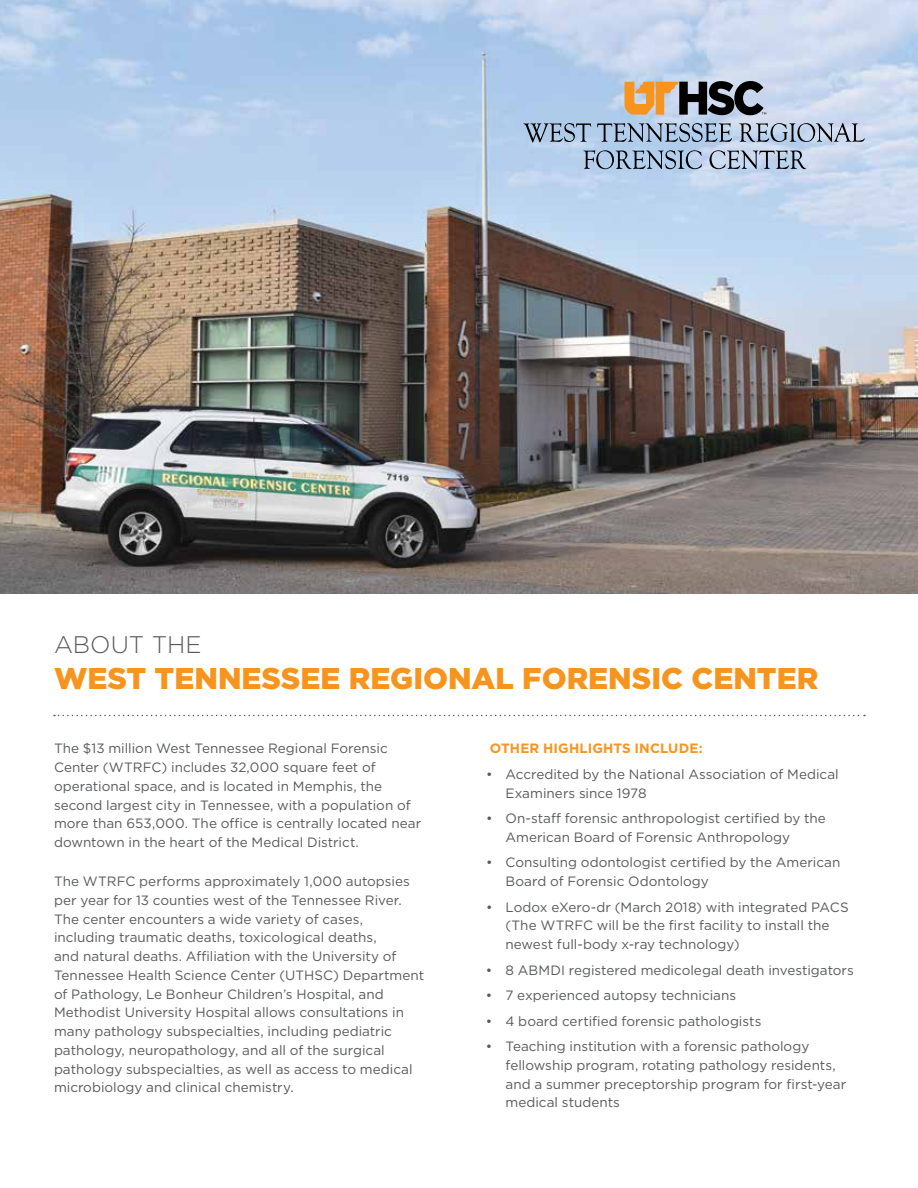
<style>
.page{position:relative;width:918px;height:1188px;background:#fff}
.page>*{position:absolute;margin:0;border:0;box-sizing:border-box;transform-origin:0 0}
.t1{font:900 30px "Gotham";color:#f7941e}
.t2{font:300 24px "Gotham";color:#58595b}
.t3{font:13.5px/18.8px "Gotham";color:#58595b}
.t4{font:700 13.5px "Gotham";letter-spacing:.01em;color:#f7941e}
</style>
<div class="page">
<img style="left:0;top:0;width:918px;height:594px">
<svg style="left:523px;top:123px;width:68px;height:20px"></svg>
<svg style="left:597px;top:123px;width:135px;height:19px;background:#879bb1"></svg>
<svg style="left:739px;top:123px;width:126px;height:19px;background:#98a5b7"></svg>
<svg style="left:584px;top:150px;width:118px;height:19px;background:#889db3"></svg>
<svg style="left:710px;top:150px;width:96px;height:19px;background:#97a4b7"></svg>
<svg style="left:624px;top:81px;width:142px;height:34px;background:#8a7966"></svg>
<svg style="left:54px;top:715px;width:811px;height:1px"></svg>
<h2 class="t2" style="left:54px;top:629px;width:149px">ABOUT THE</h2>
<h1 class="t1" style="left:54px;top:657px;width:766px">WEST TENNESSEE REGIONAL FORENSIC CENTER</h1>
<p class="t3" style="left:54px;top:739px;width:369px">The $13 million West Tennessee Regional Forensic Center (WTRFC) includes 32,000 square feet of operational space, and is located in Memphis, the second largest city in Tennessee, with a population of more than 653,000. The office is centrally located near downtown in the heart of the Medical District.</p>
<p class="t3" style="left:54px;top:872px;width:372px">The WTRFC performs approximately 1,000 autopsies per year for 13 counties west of the Tennessee River.<br>The center encounters a wide variety of cases, including traumatic deaths, toxicological deaths,<br>and natural deaths. Affiliation with the University of Tennessee Health Science Center (UTHSC) Department of Pathology, Le Bonheur Children’s Hospital, and Methodist University Hospital allows consultations in many pathology subspecialties, including pediatric pathology, neuropathology, and all of the surgical pathology subspecialties, as well as access to medical microbiology and clinical chemistry.</p>
<p class="t4" style="left:490px;top:740px;width:214px">OTHER HIGHLIGHTS INCLUDE:</p>
<p class="t3" style="left:505px;top:764px;width:335px;text-indent:-19px">• Accredited by the National Association of Medical<br>Examiners since 1978</p>
<p class="t3" style="left:505px;top:809px;width:322px;text-indent:-19px">• On-staff forensic anthropologist certified by the<br>American Board of Forensic Anthropology</p>
<p class="t3" style="left:505px;top:853px;width:336px;text-indent:-19px">• Consulting odontologist certified by the American<br>Board of Forensic Odontology</p>
<p class="t3" style="left:505px;top:897px;width:345px;text-indent:-19px">• Lodox eXero-dr (March 2018) with integrated PACS (The WTRFC will be the first facility to install the newest full-body x-ray technology)</p>
<p class="t3" style="left:486px;top:960px;width:369px">• 8 ABMDI registered medicolegal death investigators</p>
<p class="t3" style="left:486px;top:986px;width:252px">• 7 experienced autopsy technicians</p>
<p class="t3" style="left:486px;top:1011px;width:277px">• 4 board certified forensic pathologists</p>
<p class="t3" style="left:505px;top:1037px;width:342px;text-indent:-19px">• Teaching institution with a forensic pathology fellowship program, rotating pathology residents, and a summer preceptorship program for first-year medical students</p>
</div>
